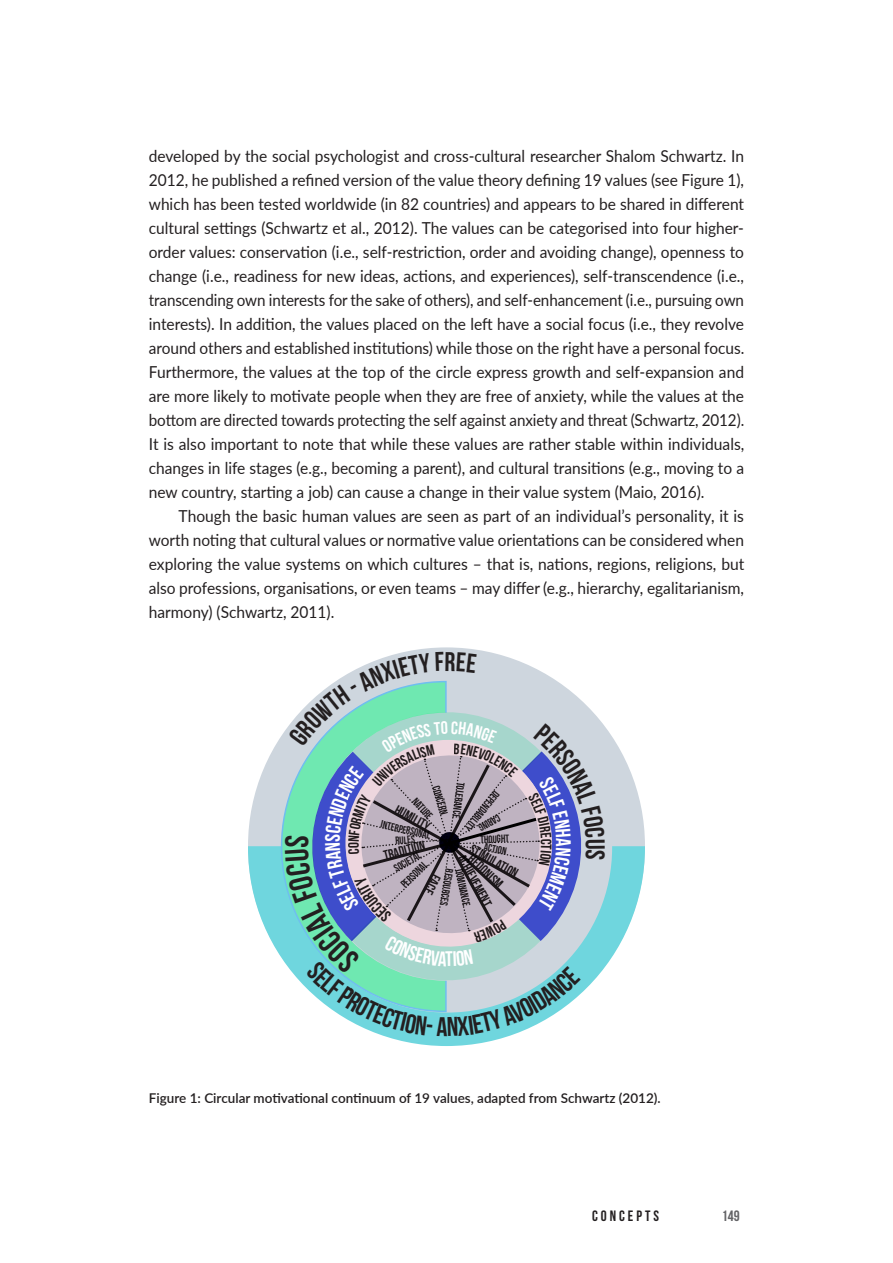
<style>
.page{position:relative;width:893px;height:1263px;background:#fff}
.page>*{position:absolute;margin:0;border:0;box-sizing:border-box;transform-origin:0 0}
.Title_Text__45pt{font:21px "Bebas Neue";color:#fff}
.TEXT_-_Lato_Regular{font:16.5px/24px "Lato";color:#231f20;text-align:justify;scale:.94 1}
.t1{font:15px "Bebas Neue";letter-spacing:.2em;color:#231f20}
.t2{font:15px "Bebas Neue";color:#636366}
.TEXT_-_Lato_Regular-2{font:600 13.5px "Lato";color:#231f20}
.t3{font:13.5px "Bebas Neue";color:#231f20}
.t4{font:10.5px "Bebas Neue";color:#231f20}
</style>
<div class="page">
<div style="left:248px;top:647px;width:397px;height:398px;background:#ced6de;border-radius:50%"></div>
<svg style="left:248px;top:846px;width:397px;height:200px"></svg>
<svg style="left:280px;top:731px;width:5px;height:282px"></svg>
<svg style="left:285px;top:652px;width:320px;height:384px"></svg>
<p class="TEXT_-_Lato_Regular" style="left:149px;top:143px;width:635px">developed by the social psychologist and cross-cultural researcher Shalom Schwartz. In 2012, he published a refined version of the value theory defining 19 values (see Figure 1), which has been tested worldwide (in 82 countries) and appears to be shared in different cultural settings (Schwartz et al., 2012). The values can be categorised into four higher&shy;order values: conservation (i.e., self-restriction, order and avoiding change), openness to change (i.e., readiness for new ideas, actions, and experiences), self-transcendence (i.e., transcending own interests for the sake of others), and self-enhancement (i.e., pursuing own interests). In addition, the values placed on the left have a social focus (i.e., they revolve around others and established institutions) while those on the right have a personal focus.<br>Furthermore, the values at the top of the circle express growth and self-expansion and are more likely to motivate people when they are free of anxiety, while the values at the bottom are directed towards protecting the self against anxiety and threat (Schwartz, 2012).<br>It is also important to note that while these values are rather stable within individuals, changes in life stages (e.g., becoming a parent), and cultural transitions (e.g., moving to a new country, starting a job) can cause a change in their value system (Maio, 2016).</p>
<p class="TEXT_-_Lato_Regular" style="left:149px;top:503px;width:635px;text-indent:30px">Though the basic human values are seen as part of an individual’s personality, it is worth noting that cultural values or normative value orientations can be considered when exploring the value systems on which cultures – that is, nations, regions, religions, but also professions, organisations, or even teams – may differ (e.g., hierarchy, egalitarianism, harmony) (Schwartz, 2011).</p>
<p class="t4" style="left:467px;top:783px;width:38px;rotate:97deg">tolerance</p>
<p class="t4" style="left:441px;top:784px;width:31px;rotate:74deg">concern</p>
<p class="t4" style="left:502px;top:795px;width:50px;rotate:129deg">dependab li ti y</p>
<p class="t4" style="left:418px;top:795px;width:26px;rotate:47deg">nature</p>
<p class="t3" style="left:399px;top:802px;width:40px;rotate:29deg">HUMILITY</p>
<p class="t4" style="left:502px;top:822px;width:25px;rotate:151deg">ac ir gn</p>
<p class="t4" style="left:382px;top:818px;width:52px;rotate:13deg">interpersonal</p>
<p class="t4" style="left:480px;top:834px;width:30px;rotate:-2deg">Thought</p>
<p class="t3" style="left:474px;top:841px;width:55px;rotate:29deg">stimulation</p>
<p class="t4" style="left:395px;top:835px;width:21px;rotate:-5deg">rules</p>
<p class="t4" style="left:398px;top:881px;width:34px;rotate:-44deg">personal</p>
<p class="t3" style="left:382px;top:849px;width:44px;rotate:-15deg">tradition</p>
<p class="t4" style="left:485px;top:841px;width:24px;rotate:11deg">action</p>
<p class="t3" style="left:475px;top:851px;width:44px;rotate:43deg">hedonism</p>
<p class="t4" style="left:392px;top:864px;width:31px;rotate:-30deg">societal</p>
<p class="t3" style="left:467px;top:852px;width:59px;rotate:61deg">achievement</p>
<p class="t4" style="left:465px;top:868px;width:39px;rotate:78deg">dominance</p>
<p class="t4" style="left:455px;top:870px;width:38px;rotate:99deg">resources</p>
<p class="t3" style="left:444px;top:879px;width:22px;rotate:118deg">FACE</p>
<p class="Title_Text__45pt" style="left:575px;top:838px;width:10px;rotate:90deg">a</p>
<p class="TEXT_-_Lato_Regular-2" style="left:149px;top:1088px;width:513px">Figure 1: Circular motivational continuum of 19 values, adapted from Schwartz (2012).</p>
<p class="t1" style="left:592px;top:1207px;width:69px">CONCEPTS</p>
<p class="t2" style="left:722px;top:1207px;width:19px">149</p>
</div>
